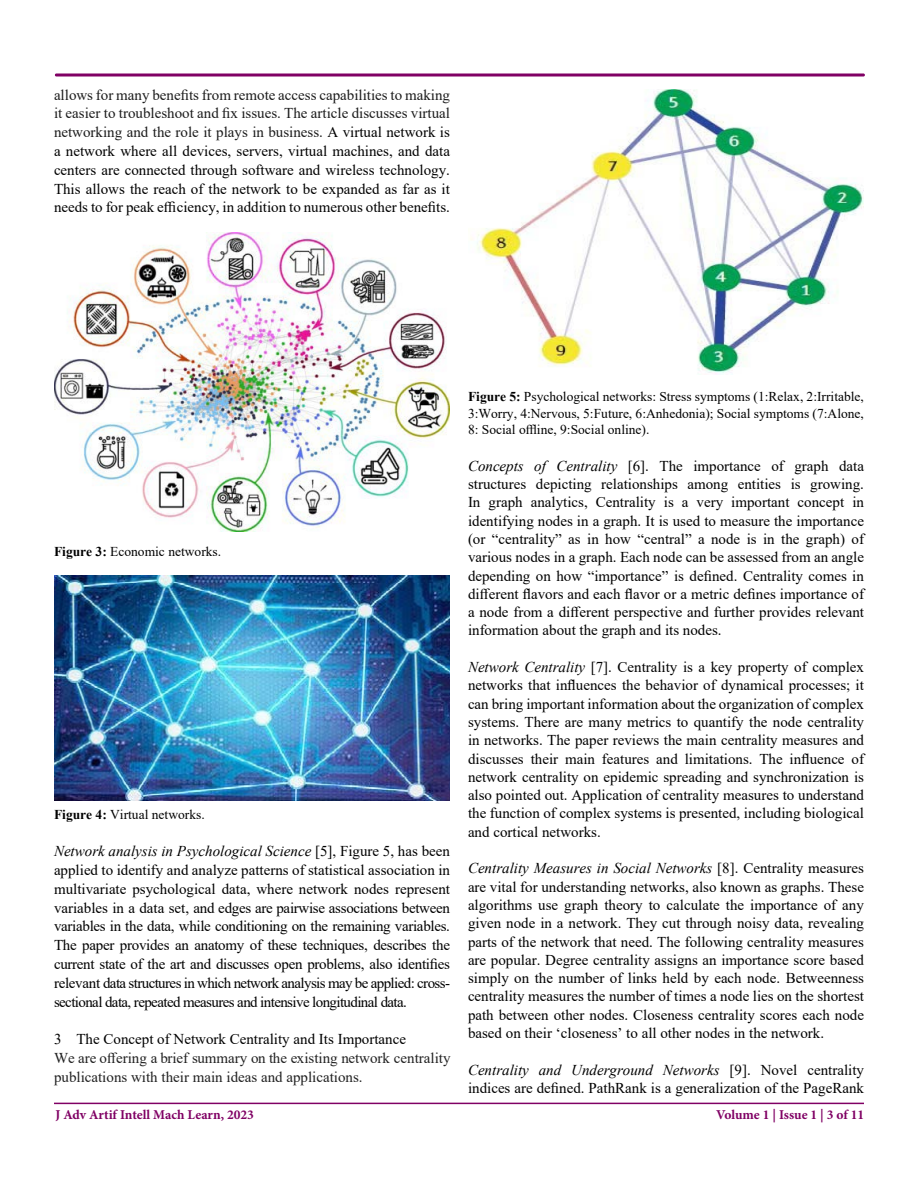
<style>
.page{position:relative;width:918px;height:1188px;background:#fff}
.page>*{position:absolute;margin:0;border:0;box-sizing:border-box;transform-origin:0 0}
.t1{font:15px/18.3px "Times New Roman";color:#000;text-align:justify}
.t2{font:15px/18.8px "Times New Roman";color:#212121}
.t3{font:13.5px/16.5px "Times New Roman";color:#000;text-align:justify}
.t4{font:700 13.5px "Minion Pro";color:#800064}
.s1{color:#1c1c1c}
.s2{font-weight:700}
.s3{font-style:italic}
</style>
<div class="page">
<hr style="left:54px;top:1103px;width:810px;height:1px;background:#800064">
<div style="left:55px;top:74px;width:810px;height:2px;border:2px solid #800064"></div>
<img style="left:470px;top:90px;width:394px;height:284px">
<img style="left:54px;top:232px;width:396px;height:299px">
<img style="left:54px;top:575px;width:396px;height:225px">
<p class="t1" style="left:54px;top:85px;width:398px;line-height:18.8px"><span class="s1">allows for many benefits from remote access capabilities to making it easier to troubleshoot and fix issues. The article discusses virtual networking and the role it plays in business.</span> A virtual network is a network where all devices, servers, virtual machines, and data centers are connected through software and wireless technology.<br>This allows the reach of the network to be expanded as far as it needs to for peak efficiency, in addition to numerous other benefits.</p>
<p class="t3" style="left:54px;top:543px;width:169px"><span class="s2">Figure 3:</span> Economic networks.</p>
<p class="t3" style="left:54px;top:805px;width:152px"><span class="s2">Figure 4:</span> Virtual networks.</p>
<p class="t1" style="left:54px;top:841px;width:398px;line-height:18.8px"><span class="s3">Network analysis in Psychological Science</span> [5], Figure 5, has been applied to identify and analyze patterns of statistical association in multivariate psychological data, where network nodes represent variables in a data set, and edges are pairwise associations between variables in the data, while conditioning on the remaining variables.<br>The paper provides an anatomy of these techniques, describes the current state of the art and discusses open problems, also identifies relevant data structures in which network analysis may be applied: cross&shy;sectional data, repeated measures and intensive longitudinal data.</p>
<p class="t1" style="left:54px;top:1029px;width:354px">3 The Concept of Network Centrality and Its Importance</p>
<p class="t2" style="left:54px;top:1048px;width:398px">We are offering a brief summary on the existing network centrality publications with their main ideas and applications.</p>
<p class="t3" style="left:468px;top:388px;width:398px"><span class="s2">Figure 5:</span> Psychological networks: Stress symptoms (1:Relax, 2:Irritable, 3:Worry, 4:Nervous, 5:Future, 6:Anhedonia); Social symptoms (7:Alone, 8: Social offline, 9:Social online).</p>
<p class="t1" style="left:468px;top:456px;width:398px"><span class="s3">Concepts of Centrality</span> [6]. The importance of graph data structures depicting relationships among entities is growing.<br>In graph analytics, Centrality is a very important concept in identifying nodes in a graph. It is used to measure the importance (or “centrality” as in how “central” a node is in the graph) of various nodes in a graph. Each node can be assessed from an angle depending on how “importance” is defined. Centrality comes in different flavors and each flavor or a metric defines importance of a node from a different perspective and further provides relevant information about the graph and its nodes.</p>
<p class="t1" style="left:468px;top:657px;width:398px"><span class="s3">Network Centrality</span> [7]. Centrality is a key property of complex networks that influences the behavior of dynamical processes; it can bring important information about the organization of complex systems. There are many metrics to quantify the node centrality in networks. The paper reviews the main centrality measures and discusses their main features and limitations. The influence of network centrality on epidemic spreading and synchronization is also pointed out. Application of centrality measures to understand the function of complex systems is presented, including biological and cortical networks.</p>
<p class="t1" style="left:468px;top:859px;width:398px"><span class="s3">Centrality Measures in Social Networks</span> [8]. Centrality measures are vital for understanding networks, also known as graphs. These algorithms use graph theory to calculate the importance of any given node in a network. They cut through noisy data, revealing parts of the network that need. The following centrality measures are popular. Degree centrality assigns an importance score based simply on the number of links held by each node. Betweenness centrality measures the number of times a node lies on the shortest path between other nodes. Closeness centrality scores each node based on their ‘closeness’ to all other nodes in the network.</p>
<p class="t1" style="left:468px;top:1060px;width:398px"><span class="s3">Centrality and Underground Networks</span> [9]. Novel centrality indices are defined. PathRank is a generalization of the PageRank</p>
<p class="t4" style="left:55px;top:1105px;width:200px">J Adv Artif Intell Mach Learn, 2023</p>
<p class="t4" style="left:716px;top:1106px;width:150px">Volume 1 | Issue 1 | 3 of 11</p>
</div>
